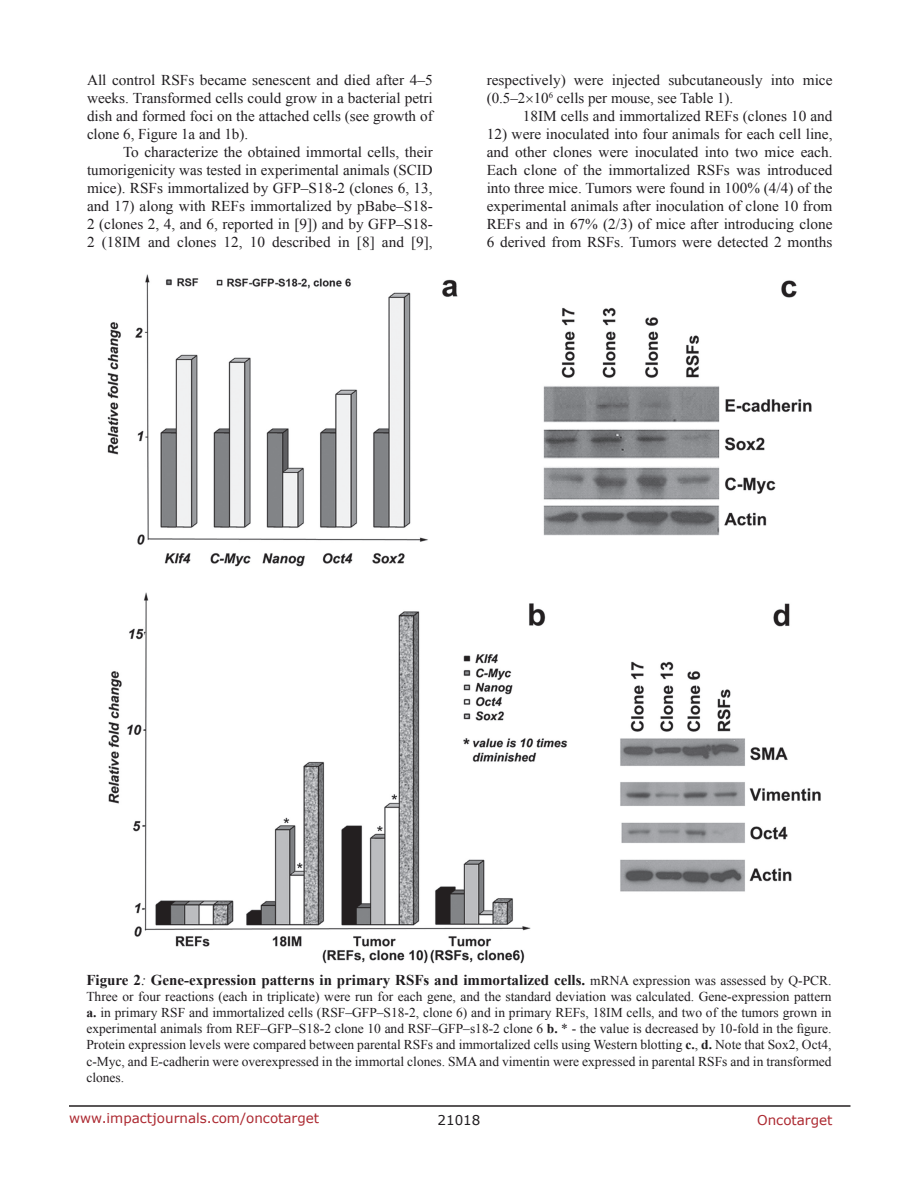
<style>
.page{position:relative;width:918px;height:1188px;background:#fff}
.page>*{position:absolute;margin:0;border:0;box-sizing:border-box;transform-origin:0 0}
.t1{font:15px/18px "Times New Roman";color:#201d20;text-align:justify}
.t2{font:700 15px "Times New Roman";color:#201d20}
.t3{font:13.5px/16.2px "Times New Roman";color:#201d20;text-align:justify}
.t4{font:13.5px "Verdana";color:#ac2830}
.t5{font:13.5px "Verdana";color:#201d20}
.s1{font-weight:400;font-style:italic}
.s2{font-weight:400;font-size:13.5px}
.s3{font-weight:700}
</style>
<div class="page">
<hr style="left:69px;top:1105px;width:781px;height:2px;background:#231f20">
<img style="left:107px;top:274px;width:714px;height:690px">
<p class="t1" style="left:87px;top:71px;width:347px">All control RSFs became senescent and died after 4–5 weeks. Transformed cells could grow in a bacterial petri dish and formed foci on the attached cells (see growth of clone 6, Figure 1a and 1b).</p>
<p class="t1" style="left:87px;top:143px;width:347px;text-indent:36px">To characterize the obtained immortal cells, their tumorigenicity was tested in experimental animals (SCID mice). RSFs immortalized by GFP–S18-2 (clones 6, 13, and 17) along with REFs immortalized by pBabe–S18- 2 (clones 2, 4, and 6, reported in [9]) and by GFP–S18- 2 (18IM and clones 12, 10 described in [8] and [9],</p>
<p class="t1" style="left:487px;top:71px;width:347px">respectively) were injected subcutaneously into mice (0.5–2 10<sup>6</sup> cells per mouse, see Table 1).</p>
<p class="t1" style="left:523px;top:107px;width:311px">18IM cells and immortalized REFs (clones 10 and</p>
<p class="t1" style="left:487px;top:125px;width:347px">12) were inoculated into four animals for each cell line, and other clones were inoculated into two mice each.<br>Each clone of the immortalized RSFs was introduced into three mice. Tumors were found in 100% (4/4) of the experimental animals after inoculation of clone 10 from REFs and in 67% (2/3) of mice after introducing clone 6 derived from RSFs. Tumors were detected 2 months</p>
<p class="t2" style="left:86px;top:969px;width:747px">Figure 2<span class="s1">:</span> Gene-expression patterns in primary RSFs and immortalized cells. <span class="s2">mRNA expression was assessed by Q-PCR.</span></p>
<p class="t3" style="left:86px;top:988px;width:747px">Three or four reactions (each in triplicate) were run for each gene, and the standard deviation was calculated. Gene-expression pattern <span class="s3">a.</span> in primary RSF and immortalized cells (RSF–GFP–S18-2, clone 6) and in primary REFs, 18IM cells, and two of the tumors grown in experimental animals from REF–GFP–S18-2 clone 10 and RSF–GFP–s18-2 clone 6 <span class="s3">b.</span> * - the value is decreased by 10-fold in the figure.<br>Protein expression levels were compared between parental RSFs and immortalized cells using Western blotting <span class="s3">c.</span>, <span class="s3">d.</span> Note that Sox2, Oct4, c-Myc, and E-cadherin were overexpressed in the immortal clones. SMA and vimentin were expressed in parental RSFs and in transformed clones.</p>
<p class="t4" style="left:69px;top:1109px;width:252px">www.impactjournals.com/oncotarget</p>
<p class="t5" style="left:438px;top:1111px;width:44px">21018</p>
<p class="t4" style="left:757px;top:1111px;width:77px">Oncotarget</p>
</div>
